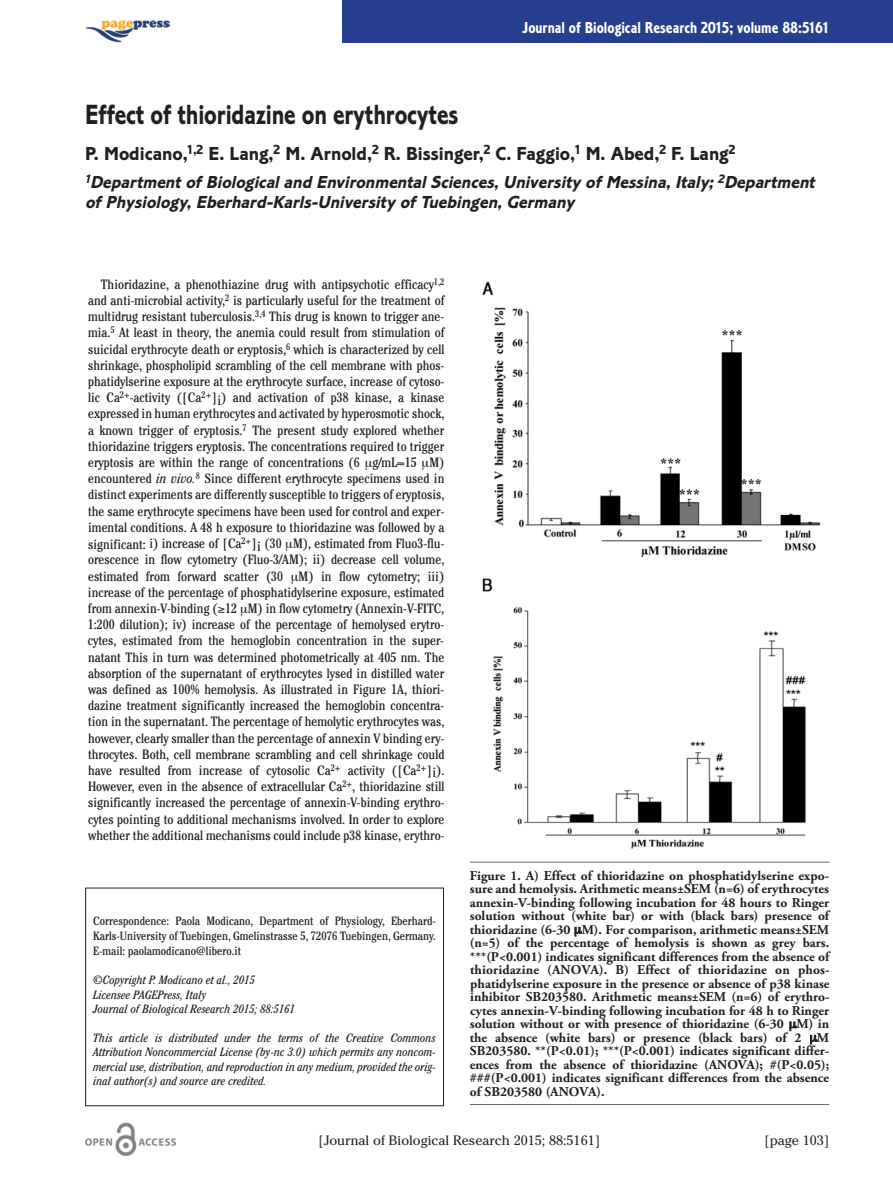
<style>
.page{position:relative;width:893px;height:1191px;background:#fff}
.page>*{position:absolute;margin:0;border:0;box-sizing:border-box;transform-origin:0 0}
.t1{font:28.8px "Corinthian Bold Plain";letter-spacing:-.005em;color:#231f20;scale:.83 1}
.t2{font:19.5px "Corinthian Bold Plain";color:#231f20}
.t3{font:italic 18px/19.5px "Corinthian Bold Plain";color:#231f20}
.t4{font:16.5px "Corinthian Bold Condensed Plain";color:#fff}
.t5{font:condensed 13.5px/16.2px "Cheltenham";color:#231f20;text-align:justify}
.t6{font:700 13.5px/13.5px "Adobe Garamond Pro";color:#231f20;text-align:justify}
.t7{font:13.5px "Cheltenham";color:#231f20}
.t8{font:italic condensed 12px/14.4px "Cheltenham";color:#231f20}
.t9{font:condensed 12px/15px "Cheltenham";color:#231f20;text-align:justify}
.s1{font-style:italic}
</style>
<div class="page">
<img style="left:85px;top:1123px;width:92px;height:33px">
<img style="left:85px;top:20px;width:84px;height:23px">
<div style="left:342px;top:0;width:551px;height:43px;background:#253f8e"></div>
<div style="left:85px;top:888px;width:359px;height:218px;border:1px solid #231f20"></div>
<hr style="left:470px;top:861px;width:359px;height:1px;background:#6c6d70">
<hr style="left:470px;top:1104px;width:359px;height:1px;background:#6c6d70">
<img style="left:482px;top:281px;width:339px;height:568px">
<svg style="left:575px;top:927px;width:7px;height:9px"></svg>
<svg style="left:789px;top:1021px;width:8px;height:10px"></svg>
<svg style="left:810px;top:1035px;width:7px;height:9px"></svg>
<p class="t4" style="left:522px;top:22px;width:308px">Journal of Biological Research 2015; volume 88:5161</p>
<h1 class="t1" style="left:85px;top:104px;width:451px">Effect of thioridazine on erythrocytes</h1>
<h2 class="t2" style="left:85px;top:147px;width:652px">P. Modicano,<sup>1,2</sup> E. Lang,<sup>2</sup> M. Arnold,<sup>2</sup> R. Bissinger,<sup>2</sup> C. Faggio,<sup>1</sup> M. Abed,<sup>2</sup> F. Lang<sup>2</sup></h2>
<h3 class="t3" style="left:85px;top:174px;width:734px"><sup>1</sup>Department of Biological and Environmental Sciences, University of Messina, Italy; <sup>2</sup>Department of Physiology, Eberhard-Karls-University of Tuebingen, Germany</h3>
<p class="t5" style="left:88px;top:277px;width:358px;text-indent:13px">Thioridazine, a phenothiazine drug with antipsychotic efficacy<sup>1,2 </sup>and anti-microbial activity,<sup>2</sup> is particularly useful for the treatment of multidrug resistant tuberculosis.<sup>3,4</sup> This drug is known to trigger ane&shy;mia.<sup>5</sup> At least in theory, the anemia could result from stimulation of suicidal erythrocyte death or eryptosis,<sup>6</sup> which is characterized by cell shrinkage, phospholipid scrambling of the cell membrane with phos&shy;phatidylserine exposure at the erythrocyte surface, increase of cytoso&shy;lic Ca<sup>2+</sup>-activity ([Ca<sup>2+</sup>]i) and activation of p38 kinase, a kinase expressed in human erythrocytes and activated by hyperosmotic shock, a known trigger of eryptosis.<sup>7</sup> The present study explored whether thioridazine triggers eryptosis. The concentrations required to trigger eryptosis are within the range of concentrations (6 g/mL≈15 M) encountered <span class="s1">in vivo.</span><sup>8</sup> Since different erythrocyte specimens used in distinct experiments are differently susceptible to triggers of eryptosis, the same erythrocyte specimens have been used for control and exper&shy;imental conditions. A 48 h exposure to thioridazine was followed by a</p>
<p class="t5" style="left:88px;top:536px;width:358px">significant: i) increase of [Ca<sup>2+</sup>]i (30 M), estimated from Fluo3-flu&shy;orescence in flow cytometry (Fluo-3/AM); ii) decrease cell volume, estimated from forward scatter (30 M) in flow cytometry; iii) increase of the percentage of phosphatidylserine exposure, estimated from annexin-V-binding (≥12 M) in flow cytometry (Annexin-V-FITC, 1:200 dilution); iv) increase of the percentage of hemolysed erytro&shy;cytes, estimated from the hemoglobin concentration in the super&shy;natant This in turn was determined photometrically at 405 nm. The absorption of the supernatant of erythrocytes lysed in distilled water was defined as 100% hemolysis. As illustrated in Figure 1A, thiori&shy;dazine treatment significantly increased the hemoglobin concentra&shy;tion in the supernatant. The percentage of hemolytic erythrocytes was, however, clearly smaller than the percentage of annexin V binding ery&shy;throcytes. Both, cell membrane scrambling and cell shrinkage could have resulted from increase of cytosolic Ca<sup>2+</sup> activity ([Ca<sup>2+</sup>]i).<br>However, even in the absence of extracellular Ca<sup>2+</sup>, thioridazine still significantly increased the percentage of annexin-V-binding erythro&shy;cytes pointing to additional mechanisms involved. In order to explore whether the additional mechanisms could include p38 kinase, erythro-</p>
<p class="t9" style="left:93px;top:914px;width:344px">Correspondence: Paola Modicano, Department of Physiology, Eberhard-Karls-University of Tuebingen, Gmelinstrasse 5, 72076 Tuebingen, Germany.<br>E-mail: paolamodicano@libero.it</p>
<p class="t8" style="left:93px;top:974px;width:203px">©Copyright P. Modicano et al., 2015<br>Licensee PAGEPress, Italy<br>Journal of Biological Research 2015; 88:5161</p>
<p class="t8" style="left:93px;top:1031px;width:344px;text-align:justify">This article is distributed under the terms of the Creative Commons Attribution Noncommercial License (by-nc 3.0) which permits any noncom&shy;mercial use, distribution, and reproduction in any medium, provided the orig&shy;inal author(s) and source are credited.</p>
<p class="t6" style="left:470px;top:869px;width:361px">Figure 1. A) Effect of thioridazine on phosphatidylserine expo&shy;sure and hemolysis. Arithmetic means±SEM (n=6) of erythrocytes annexin-V-binding following incubation for 48 hours to Ringer solution without (white bar) or with (black bars) presence of thioridazine (6-30 M). For comparison, arithmetic means±SEM (n=5) of the percentage of hemolysis is shown as grey bars. ***(P&lt;0.001) indicates significant differences from the absence of thioridazine (ANOVA). B) Effect of thioridazine on phos&shy;phatidylserine exposure in the presence or absence of p38 kinase inhibitor SB203580. Arithmetic means±SEM (n=6) of erythro&shy;cytes annexin-V-binding following incubation for 48 h to Ringer solution without or with presence of thioridazine (6-30 M) in the absence (white bars) or presence (black bars) of 2 M SB203580. **(P&lt;0.01); ***(P&lt;0.001) indicates significant differ&shy;ences from the absence of thioridazine (ANOVA); #(P&lt;0.05); ###(P&lt;0.001) indicates significant differences from the absence of SB203580 (ANOVA).</p>
<p class="t7" style="left:318px;top:1132px;width:283px">[Journal of Biological Research 2015; 88:5161]</p>
<p class="t7" style="left:764px;top:1132px;width:66px">[page 103]</p>
</div>
